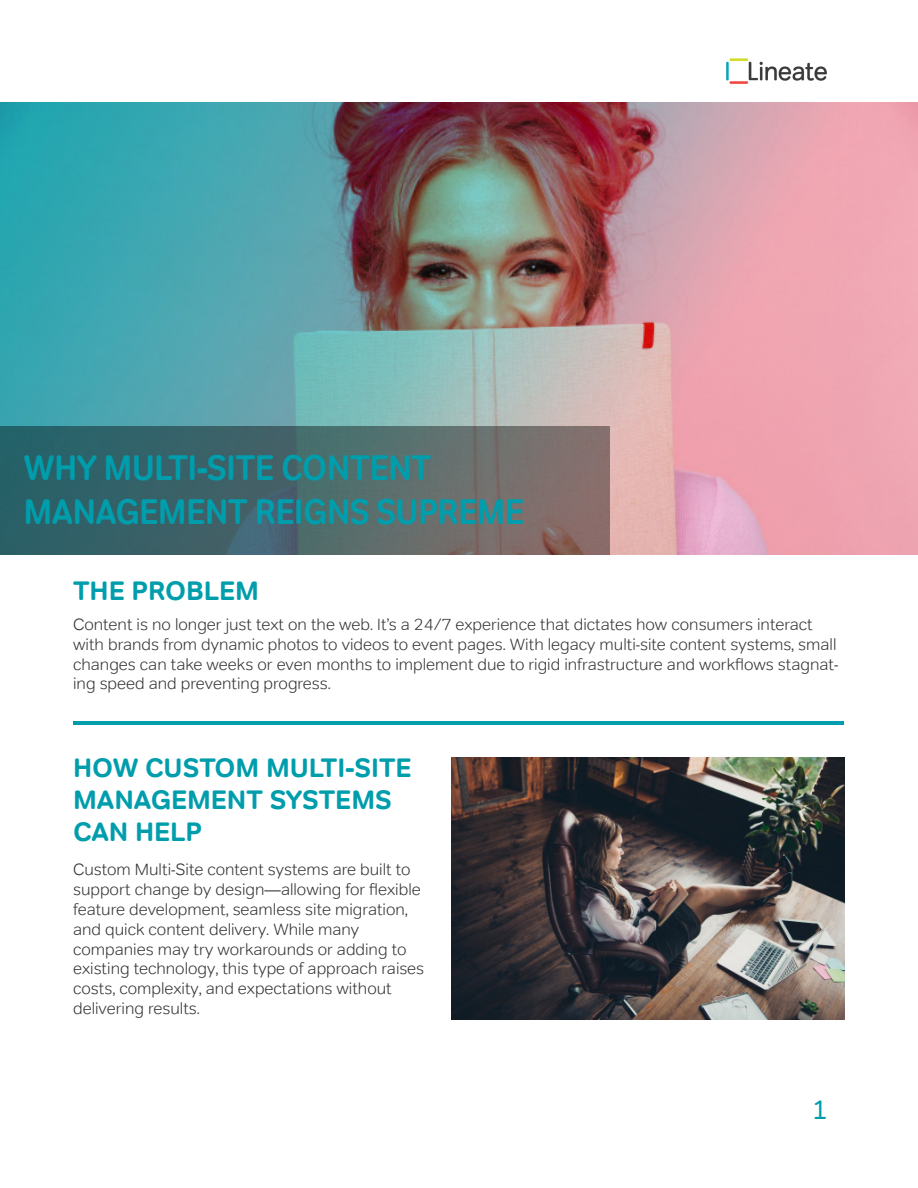
<style>
.page{position:relative;width:918px;height:1188px;background:#fff}
.page>*{position:absolute;margin:0;border:0;box-sizing:border-box;transform-origin:0 0}
.t1{font:36px "Tondo Signage";color:#009dac}
.t2{font:700 27px/32.4px "Tondo";color:#009dac}
.t3{font:27px "Tondo";color:#009dac}
.t4{font:300 16.5px/19.8px "Tondo";color:#333335}
</style>
<div class="page">
<img style="left:726px;top:58px;width:101px;height:26px">
<hr style="left:73px;top:721px;width:770px;height:4px;background:#009dac">
<img style="left:452px;top:758px;width:393px;height:262px">
<img style="left:0;top:103px;width:918px;height:452px">
<svg style="left:0;top:426px;width:609px;height:129px;background:#50686a"></svg>
<p class="t1" style="left:24px;top:446px;width:409px">WHY MULTI-SITE CONTENT</p>
<p class="t1" style="left:24px;top:489px;width:502px">MANAGEMENT REIGNS SUPREME</p>
<p class="t2" style="left:73px;top:574px;width:187px">THE PROBLEM</p>
<p class="t4" style="left:73px;top:614px;width:767px">Content is no longer just text on the web. It’s a 24/7 experience that dictates how consumers interact with brands from dynamic photos to videos to event pages. With legacy multi-site content systems, small changes can take weeks or even months to implement due to rigid infrastructure and workflows stagnat&shy;ing speed and preventing progress.</p>
<p class="t2" style="left:73px;top:751px;width:340px">HOW CUSTOM MULTI-SITE<br>MANAGEMENT SYSTEMS<br>CAN HELP</p>
<p class="t4" style="left:73px;top:860px;width:349px">Custom Multi-Site content systems are built to support change by design—allowing for flexible feature development, seamless site migration, and quick content delivery. While many</p>
<p class="t4" style="left:73px;top:939px;width:353px">companies may try workarounds or adding to existing technology, this type of approach raises costs, complexity, and expectations without delivering results.</p>
<p class="t3" style="left:813px;top:1093px;width:14px">1</p>
</div>
